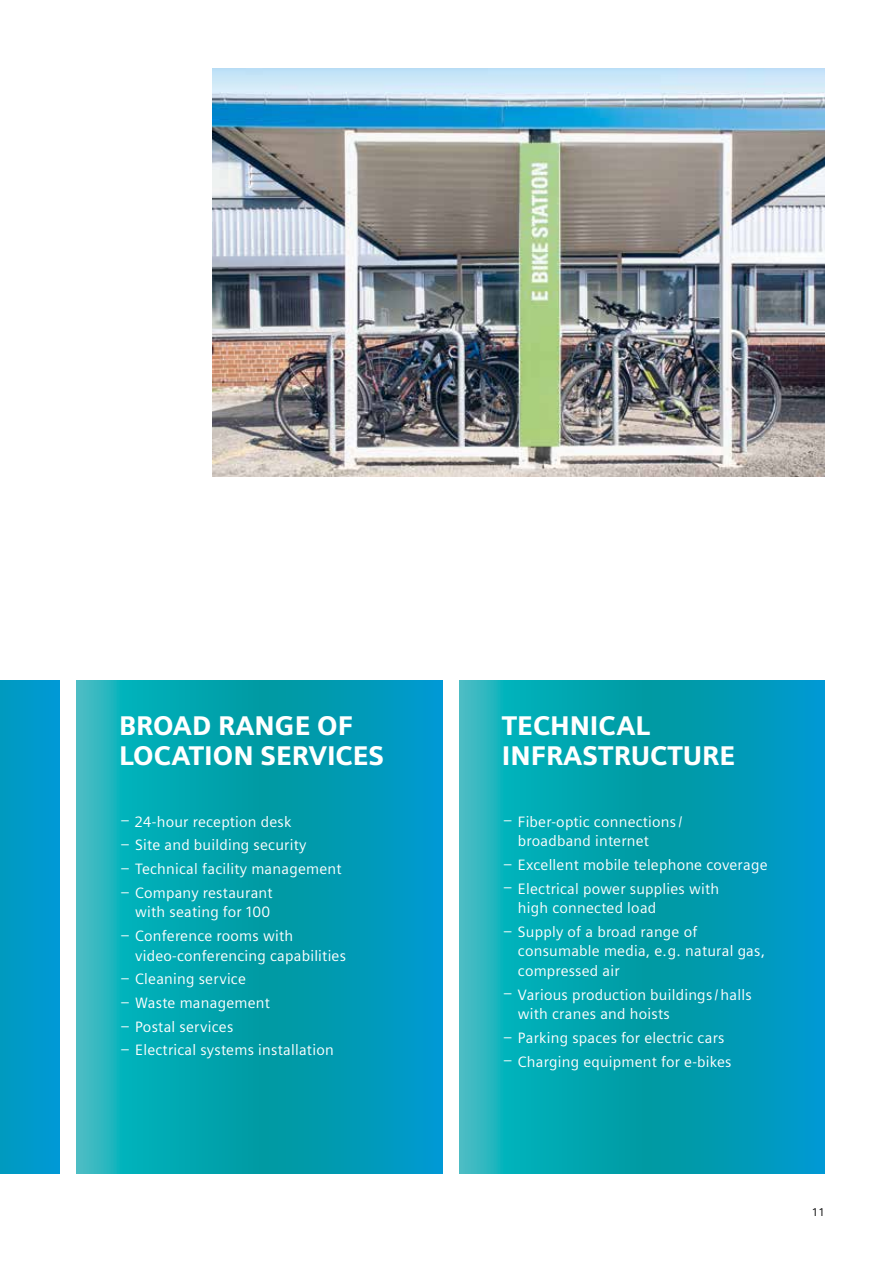
<style>
.page{position:relative;width:893px;height:1263px;background:#fff}
.page>*{position:absolute;margin:0;border:0;box-sizing:border-box;transform-origin:0 0}
.t1{font:900 27px/30px "Siemens Sans";color:#fff}
.t2{font:15px/19.5px "Siemens Sans";letter-spacing:.015em;color:#fff}
.t3{font:11.25px "Siemens Sans";color:#000}
</style>
<div class="page">
<img style="left:213px;top:68px;width:612px;height:408px">
<svg style="left:459px;top:680px;width:366px;height:494px;background:#06a2b5"></svg>
<svg style="left:77px;top:680px;width:365px;height:494px;background:#06a2b5"></svg>
<div style="left:0;top:680px;width:60px;height:494px;background:#009aca"></div>
<h1 class="t1" style="left:119px;top:710px;width:267px">BROAD RANGE OF<br>LOCATION SERVICES</h1>
<p class="t2" style="left:121px;top:812px;width:172px">– 24-hour reception desk</p>
<p class="t2" style="left:121px;top:835px;width:187px">– Site and building security</p>
<p class="t2" style="left:121px;top:859px;width:222px">– Technical facility management</p>
<p class="t2" style="left:121px;top:883px;width:153px;text-align:right">– Company restaurant with seating for 100</p>
<p class="t2" style="left:135px;top:926px;width:212px;text-indent:-14px">– Conference rooms with video-conferencing capabilities</p>
<p class="t2" style="left:121px;top:969px;width:127px">– Cleaning service</p>
<p class="t2" style="left:121px;top:993px;width:151px">– Waste management</p>
<p class="t2" style="left:121px;top:1017px;width:114px">– Postal services</p>
<p class="t2" style="left:121px;top:1041px;width:214px">– Electrical systems installation</p>
<h1 class="t1" style="left:502px;top:710px;width:235px">TECHNICAL<br>INFRASTRUCTURE</h1>
<p class="t2" style="left:518px;top:812px;width:166px;text-indent:-14px">– Fiber-optic connections / broadband internet</p>
<p class="t2" style="left:503px;top:855px;width:266px">– Excellent mobile telephone coverage</p>
<p class="t2" style="left:518px;top:879px;width:203px;text-indent:-14px">– Electrical power supplies with high connected load</p>
<p class="t2" style="left:518px;top:922px;width:249px;text-indent:-14px">– Supply of a broad range of consumable media, e.g. natural gas, compressed air</p>
<p class="t2" style="left:518px;top:985px;width:235px;text-indent:-14px">– Various production buildings /halls with cranes and hoists</p>
<p class="t2" style="left:503px;top:1028px;width:223px">– Parking spaces for electric cars</p>
<p class="t2" style="left:503px;top:1052px;width:230px">– Charging equipment for e-bikes</p>
<p class="t3" style="left:812px;top:1205px;width:15px">11</p>
</div>
